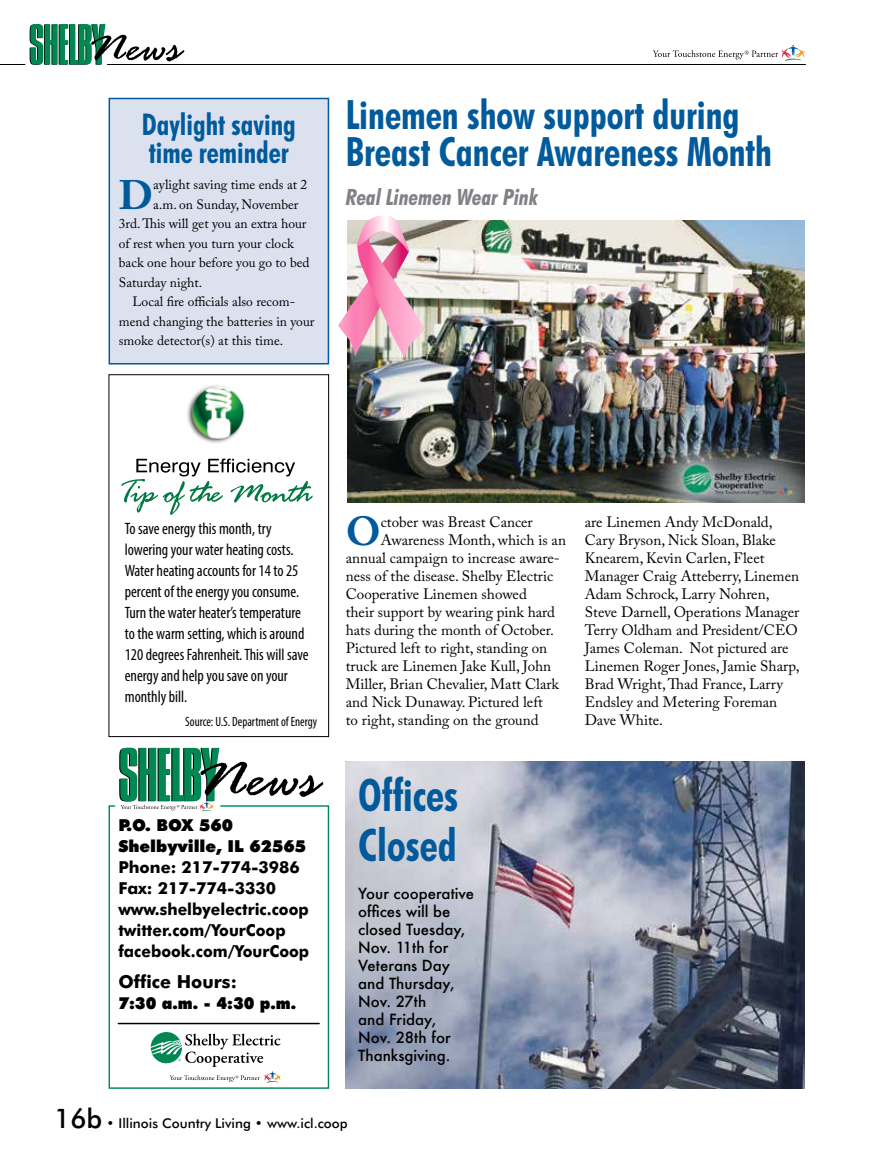
<style>
.page{position:relative;width:878px;height:1161px;background:#fff}
.page>*{position:absolute;margin:0;border:0;box-sizing:border-box;transform-origin:0 0}
.t1{font:700 condensed 45px/49.5px "Futura BT";color:#005a9c;scale:.93 1}
.t2{font:700 40.95px "Adobe Caslon Pro";color:#005a9c}
.t3{font:700 condensed 40.5px/37.7px "Futura BT";color:#005a9c;scale:.93 1}
.t4{font:700 40.35px "Adobe Caslon Pro";color:#005a9c}
.t5{font:700 condensed 30px/27.9px "Futura BT";color:#005a9c;scale:.93 1}
.t6{font:italic 700 condensed 22.5px "Futura BT";color:#808285}
.t7{font:700 18px "Futura BT";color:#000}
.t8{font:condensed 16.5px/21px "Myriad Pro";color:#000}
.t9{font:700 16.5px/21px "Futura BT";color:#000}
.t10{font:900 16.5px/21px "Futura BT";color:#000}
.t11{font:900 16.5px "Futura BT";color:#000;scale:.95 1}
.t12{font:15px/18px "Adobe Caslon Pro";color:#000}
.t13{font:500 15px/18px "Futura";color:#000}
.t14{font:13.5px "Adobe Caslon Pro";color:#000}
.t15{font:500 13.5px "Futura BT";color:#000}
.t16{font:condensed 13.5px "Myriad Pro";color:#000;scale:.93 1}
.s1{font-size:27px}
</style>
<div class="page">
<hr style="left:107px;top:64px;width:698px;height:1px;background:#000">
<svg style="left:0;top:24px;width:184px;height:41px"></svg>
<svg style="left:653px;top:45px;width:151px;height:16px"></svg>
<div style="left:108px;top:98px;width:221px;height:266px;background:#dbe1ef;border:2px solid #005a9c"></div>
<img style="left:187px;top:385px;width:58px;height:58px">
<svg style="left:108px;top:805px;width:222px;height:284px"></svg>
<svg style="left:119px;top:748px;width:204px;height:63px"></svg>
<div style="left:108px;top:374px;width:221px;height:363px;border:1px solid #000"></div>
<svg style="left:121px;top:459px;width:192px;height:56px"></svg>
<img style="left:345px;top:762px;width:459px;height:327px">
<img style="left:347px;top:221px;width:457px;height:281px">
<svg style="left:338px;top:216px;width:87px;height:142px"></svg>
<h3 class="t5" style="left:142px;top:110px;width:167px">Daylight saving time reminder</h3>
<h2 class="t2" style="left:119px;top:171px;width:36px">D</h2>
<p class="t14" style="left:153px;top:177px;width:155px">aylight saving time ends at 2</p>
<p class="t14" style="left:153px;top:196px;width:147px">a.m. on Sunday, November</p>
<p class="t14" style="left:119px;top:216px;width:189px">3rd. This will get you an extra hour</p>
<p class="t14" style="left:119px;top:235px;width:176px">of rest when you turn your clock</p>
<p class="t14" style="left:119px;top:255px;width:192px">back one hour before you go to bed</p>
<p class="t14" style="left:119px;top:274px;width:85px">Saturday night.</p>
<p class="t14" style="left:132px;top:294px;width:164px">Local fire officials also recom-</p>
<p class="t14" style="left:119px;top:313px;width:197px">mend changing the batteries in your</p>
<p class="t14" style="left:119px;top:333px;width:166px">smoke detector(s) at this time.</p>
<h3 class="t3" style="left:346px;top:95px;width:460px">Linemen show support during<br>Breast Cancer Awareness Month</h3>
<h3 class="t6" style="left:346px;top:184px;width:194px">Real Linemen Wear Pink</h3>
<p class="t8" style="left:125px;top:518px;width:185px">To save energy this month, try lowering your water heating costs.<br>Water heating accounts for 14 to 25 percent of the energy you consume.<br>Turn the water heater’s temperature to the warm setting, which is around<br>120 degrees Fahrenheit. This will save energy and help you save on your monthly bill.</p>
<p class="t16" style="left:185px;top:713px;width:143px">Source: U.S. Department of Energy</p>
<p class="t10" style="left:118px;top:814px;width:189px">P.O. BOX 560<br>Shelbyville, IL 62565</p>
<p class="t9" style="left:118px;top:856px;width:192px">Phone: 217-774-3986<br>Fax: 217-774-3330 www.shelbyelectric.coop twitter.com/YourCoop facebook.com/YourCoop</p>
<p class="t7" style="left:118px;top:971px;width:120px">Office Hours:</p>
<p class="t11" style="left:118px;top:993px;width:189px">7:30 a.m. - 4:30 p.m.</p>
<h3 class="t4" style="left:346px;top:508px;width:36px">O</h3>
<p class="t12" style="left:380px;top:513px;width:153px">ctober was Breast Cancer</p>
<p class="t12" style="left:380px;top:531px;width:187px">Awareness Month, which is an</p>
<p class="t12" style="left:346px;top:549px;width:216px">annual campaign to increase aware-</p>
<p class="t12" style="left:346px;top:567px;width:209px">ness of the disease. Shelby Electric</p>
<p class="t12" style="left:346px;top:585px;width:183px">Cooperative Linemen showed</p>
<p class="t12" style="left:346px;top:603px;width:211px">their support by wearing pink hard</p>
<p class="t12" style="left:346px;top:621px;width:210px">hats during the month of October.</p>
<p class="t12" style="left:346px;top:639px;width:203px">Pictured left to right, standing on</p>
<p class="t12" style="left:346px;top:657px;width:207px">truck are Linemen Jake Kull, John</p>
<p class="t12" style="left:346px;top:675px;width:215px">Miller, Brian Chevalier, Matt Clark</p>
<p class="t12" style="left:346px;top:693px;width:199px">and Nick Dunaway. Pictured left</p>
<p class="t12" style="left:346px;top:711px;width:194px">to right, standing on the ground</p>
<p class="t12" style="left:584px;top:513px;width:216px">are Linemen Andy McDonald,<br>Cary Bryson, Nick Sloan, Blake<br>Knearem, Kevin Carlen, Fleet<br>Manager Craig Atteberry, Linemen<br>Adam Schrock, Larry Nohren,<br>Steve Darnell, Operations Manager<br>Terry Oldham and President/CEO<br>James Coleman. Not pictured are<br>Linemen Roger Jones, Jamie Sharp,<br>Brad Wright, Thad France, Larry<br>Endsley and Metering Foreman<br>Dave White.</p>
<h1 class="t1" style="left:358px;top:770px;width:109px">Offices<br>Closed</h1>
<p class="t13" style="left:358px;top:884px;width:117px">Your cooperative offices will be closed Tuesday,<br>Nov. 11th for<br>Veterans Day and Thursday,<br>Nov. 27th<br>and Friday,<br>Nov. 28th for<br>Thanksgiving.</p>
<p class="t15" style="left:54px;top:1115px;width:295px"><span class="s1">16b</span> • Illinois Country Living • www.icl.coop</p>
</div>
